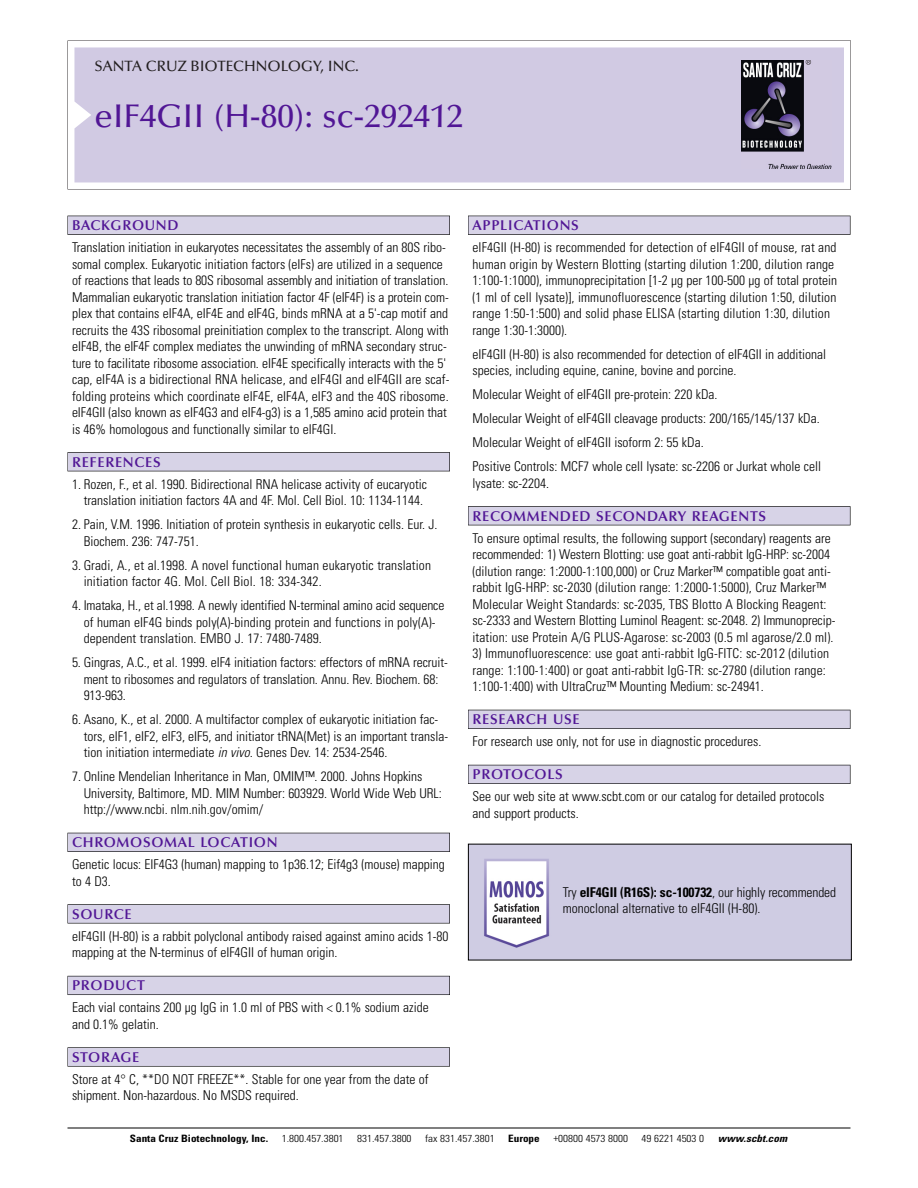
<style>
.page{position:relative;width:918px;height:1188px;background:#fff}
.page>*{position:absolute;margin:0;border:0;box-sizing:border-box;transform-origin:0 0}
.t1{font:500 33px "Optima";color:#511695}
.t2{font:500 15px "Optima";color:#231f20}
.t3{font:600 14.25px "Optima";letter-spacing:.05em;color:#511695}
.t4{font:300 condensed 13.5px/16.5px "Univers";color:#000}
.t5{font:300 condensed 10.2px "Univers";color:#000;scale:1.1 1}
.t6{font:700 condensed 10.2px "Univers";color:#000;scale:1.1 1}
.t7{font:italic 700 condensed 10.2px "Univers";letter-spacing:.005em;color:#000;scale:1.1 1}
.s1{font-style:italic}
.s2{font-weight:700}
</style>
<div class="page">
<svg style="left:68px;top:40px;width:783px;height:149px"></svg>
<div style="left:74px;top:47px;width:770px;height:135px;background:#d1cae3"></div>
<img style="left:741px;top:60px;width:90px;height:108px">
<div style="left:68px;top:216px;width:382px;height:19px;background:#525155"></div>
<div style="left:68px;top:216px;width:381px;height:18px;background:#d7d3e7"></div>
<div style="left:68px;top:452px;width:382px;height:19px;background:#525155"></div>
<div style="left:68px;top:453px;width:381px;height:18px;background:#d7d3e7"></div>
<div style="left:68px;top:833px;width:382px;height:19px;background:#525158"></div>
<div style="left:68px;top:833px;width:381px;height:18px;background:#d7d3e7"></div>
<div style="left:68px;top:904px;width:382px;height:19px;background:#575759"></div>
<div style="left:68px;top:905px;width:381px;height:18px;background:#d7d3e7"></div>
<div style="left:68px;top:976px;width:382px;height:19px;background:#5b5a62"></div>
<div style="left:68px;top:976px;width:381px;height:18px;background:#d7d3e7"></div>
<div style="left:68px;top:1047px;width:382px;height:20px;background:#626263"></div>
<div style="left:68px;top:1048px;width:381px;height:18px;background:#d7d3e7"></div>
<div style="left:468px;top:216px;width:382px;height:19px;background:#525155"></div>
<div style="left:468px;top:216px;width:382px;height:18px;background:#d7d3e7"></div>
<div style="left:468px;top:506px;width:382px;height:19px;background:#525155"></div>
<div style="left:468px;top:507px;width:382px;height:18px;background:#d7d3e7"></div>
<div style="left:468px;top:710px;width:382px;height:19px;background:#525158"></div>
<div style="left:468px;top:710px;width:382px;height:18px;background:#d7d3e7"></div>
<div style="left:468px;top:765px;width:382px;height:19px;background:#54535a"></div>
<div style="left:468px;top:765px;width:382px;height:18px;background:#d7d3e7"></div>
<hr style="left:68px;top:1128px;width:782px;height:1px;background:#000">
<img style="left:470px;top:846px;width:380px;height:112px">
<p class="t2" style="left:94px;top:61px;width:266px">SANTA CRUZ BIOTECHNOLOGY, INC.</p>
<h1 class="t1" style="left:94px;top:103px;width:370px">eIF4GII (H-80): sc-292412</h1>
<p class="t3" style="left:72px;top:219px;width:108px">BACKGROUND</p>
<p class="t4" style="left:72px;top:240px;width:379px">Translation initiation in eukaryotes necessitates the assembly of an 80S ribo&shy;somal complex. Eukaryotic initiation factors (eIFs) are utilized in a sequence of reactions that leads to 80S ribosomal assembly and initiation of translation.<br>Mammalian eukaryotic translation initiation factor 4F (eIF4F) is a protein com&shy;plex that contains eIF4A, eIF4E and eIF4G, binds mRNA at a 5'-cap motif and recruits the 43S ribosomal preinitiation complex to the transcript. Along with eIF4B, the eIF4F complex mediates the unwinding of mRNA secondary struc&shy;ture to facilitate ribosome association. eIF4E specifically interacts with the 5' cap, eIF4A is a bidirectional RNA helicase, and eIF4GI and eIF4GII are scaf&shy;folding proteins which coordinate eIF4E, eIF4A, eIF3 and the 40S ribosome. eIF4GII (also known as eIF4G3 and eIF4-g3) is a 1,585 amino acid protein that is 46% homologous and functionally similar to eIF4GI.</p>
<p class="t3" style="left:72px;top:456px;width:90px">REFERENCES</p>
<p class="t4" style="left:72px;top:477px;width:356px;text-align:center">1. Rozen, F., et al. 1990. Bidirectional RNA helicase activity of eucaryotic translation initiation factors 4A and 4F. Mol. Cell Biol. 10: 1134-1144.</p>
<p class="t4" style="left:84px;top:517px;width:355px;text-indent:-12px">2. Pain, V.M. 1996. Initiation of protein synthesis in eukaryotic cells. Eur. J.<br>Biochem. 236: 747-751.</p>
<p class="t4" style="left:84px;top:558px;width:349px;text-indent:-12px">3. Gradi, A., et al.1998. A novel functional human eukaryotic translation initiation factor 4G. Mol. Cell Biol. 18: 334-342.</p>
<p class="t4" style="left:84px;top:598px;width:362px;text-indent:-12px">4. Imataka, H., et al.1998. A newly identified N-terminal amino acid sequence of human eIF4G binds poly(A)-binding protein and functions in poly(A)- dependent translation. EMBO J. 17: 7480-7489.</p>
<p class="t4" style="left:84px;top:655px;width:366px;text-indent:-12px">5. Gingras, A.C., et al. 1999. eIF4 initiation factors: effectors of mRNA recruit&shy;ment to ribosomes and regulators of translation. Annu. Rev. Biochem. 68:<br>913-963.</p>
<p class="t4" style="left:84px;top:712px;width:366px;text-indent:-12px">6. Asano, K., et al. 2000. A multifactor complex of eukaryotic initiation fac&shy;tors, eIF1, eIF2, eIF3, eIF5, and initiator tRNA(Met) is an important transla&shy;tion initiation intermediate <span class="s1">in vivo.</span> Genes Dev. 14: 2534-2546.</p>
<p class="t4" style="left:84px;top:769px;width:360px;text-indent:-12px">7. Online Mendelian Inheritance in Man, OMIM™. 2000. Johns Hopkins<br>University, Baltimore, MD. MIM Number: 603929. World Wide Web URL: http://www.ncbi. nlm.nih.gov/omim/</p>
<p class="t3" style="left:72px;top:837px;width:207px">CHROMOSOMAL LOCATION</p>
<p class="t4" style="left:72px;top:857px;width:374px">Genetic locus: EIF4G3 (human) mapping to 1p36.12; Eif4g3 (mouse) mapping to 4 D3.</p>
<p class="t3" style="left:72px;top:908px;width:61px">SOURCE</p>
<p class="t4" style="left:72px;top:929px;width:378px">eIF4GII (H-80) is a rabbit polyclonal antibody raised against amino acids 1-80 mapping at the N-terminus of eIF4GII of human origin.</p>
<p class="t3" style="left:72px;top:980px;width:74px">PRODUCT</p>
<p class="t4" style="left:72px;top:1000px;width:358px">Each vial contains 200 µg IgG in 1.0 ml of PBS with &lt; 0.1% sodium azide and 0.1% gelatin.</p>
<p class="t3" style="left:72px;top:1051px;width:69px">STORAGE</p>
<p class="t4" style="left:72px;top:1072px;width:358px">Store at 4° C, **DO NOT FREEZE**. Stable for one year from the date of shipment. Non-hazardous. No MSDS required.</p>
<p class="t3" style="left:473px;top:219px;width:108px">APPLICATIONS</p>
<p class="t4" style="left:473px;top:240px;width:366px">eIF4GII (H-80) is recommended for detection of eIF4GII of mouse, rat and human origin by Western Blotting (starting dilution 1:200, dilution range 1:100-1:1000), immunoprecipitation [1-2 µg per 100-500 µg of total protein (1 ml of cell lysate)], immunofluorescence (starting dilution 1:50, dilution range 1:50-1:500) and solid phase ELISA (starting dilution 1:30, dilution range 1:30-1:3000).</p>
<p class="t4" style="left:473px;top:347px;width:355px">eIF4GII (H-80) is also recommended for detection of eIF4GII in additional species, including equine, canine, bovine and porcine.</p>
<p class="t4" style="left:473px;top:383px;width:350px;line-height:24px">Molecular Weight of eIF4GII pre-protein: 220 kDa.<br>Molecular Weight of eIF4GII cleavage products: 200/165/145/137 kDa.<br>Molecular Weight of eIF4GII isoform 2: 55 kDa.<br>Positive Controls: MCF7 whole cell lysate: sc-2206 or Jurkat whole cell</p>
<p class="t4" style="left:473px;top:476px;width:78px">lysate: sc-2204.</p>
<p class="t3" style="left:473px;top:510px;width:295px">RECOMMENDED SECONDARY REAGENTS</p>
<p class="t4" style="left:473px;top:531px;width:364px">To ensure optimal results, the following support (secondary) reagents are recommended: 1) Western Blotting: use goat anti-rabbit IgG-HRP: sc-2004 (dilution range: 1:2000-1:100,000) or Cruz Marker™ compatible goat anti&shy;rabbit IgG-HRP: sc-2030 (dilution range: 1:2000-1:5000), Cruz Marker™ Molecular Weight Standards: sc-2035, TBS Blotto A Blocking Reagent: sc-2333 and Western Blotting Luminol Reagent: sc-2048. 2) Immunoprecip&shy;itation: use Protein A/G PLUS-Agarose: sc-2003 (0.5 ml agarose/2.0 ml).</p>
<p class="t4" style="left:473px;top:646px;width:358px">3) Immunofluorescence: use goat anti-rabbit IgG-FITC: sc-2012 (dilution range: 1:100-1:400) or goat anti-rabbit IgG-TR: sc-2780 (dilution range:<br>1:100-1:400) with UltraCruz™ Mounting Medium: sc-24941.</p>
<p class="t3" style="left:473px;top:714px;width:109px">RESEARCH USE</p>
<p class="t4" style="left:473px;top:734px;width:290px">For research use only, not for use in diagnostic procedures.</p>
<p class="t3" style="left:473px;top:769px;width:92px">PROTOCOLS</p>
<p class="t4" style="left:473px;top:789px;width:353px">See our web site at www.scbt.com or our catalog for detailed protocols and support products.</p>
<p class="t4" style="left:563px;top:885px;width:275px">Try <span class="s2">eIF4GII (R16S): sc-100732</span>, our highly recommended monoclonal alternative to eIF4GII (H-80).</p>
<p class="t6" style="left:130px;top:1135px;width:127px">Santa Cruz Biotechnology, Inc.</p>
<p class="t5" style="left:282px;top:1135px;width:58px">1.800.457.3801</p>
<p class="t5" style="left:357px;top:1135px;width:51px">831.457.3800</p>
<p class="t5" style="left:425px;top:1135px;width:65px">fax 831.457.3801</p>
<p class="t6" style="left:508px;top:1135px;width:30px">Europe</p>
<p class="t5" style="left:553px;top:1135px;width:69px">+00800 4573 8000</p>
<p class="t5" style="left:642px;top:1135px;width:58px">49 6221 4503 0</p>
<p class="t7" style="left:718px;top:1135px;width:64px">www.scbt.com</p>
</div>
